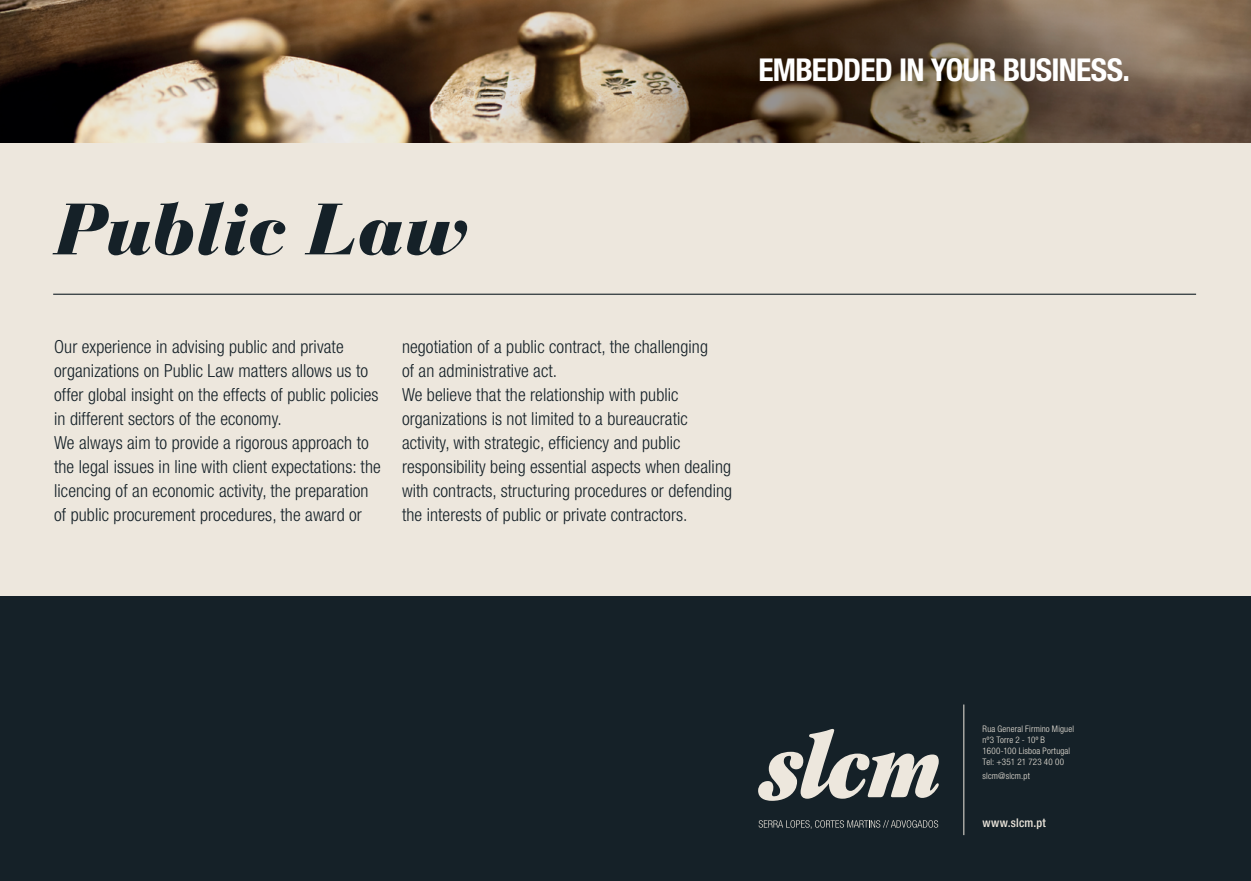
<style>
.page{position:relative;width:1251px;height:881px;background:#fff}
.page>*{position:absolute;margin:0;border:0;box-sizing:border-box;transform-origin:0 0}
.t1{font:italic 900 72px "Bauer Bodoni";letter-spacing:-.02em;color:#152128}
.t2{font:700 condensed 31.5px "Helvetica Neue";letter-spacing:-.025em;color:#fff}
.t3{font:300 condensed 18px/24px "Helvetica Neue";letter-spacing:.005em;color:#152128}
.t4{font:500 condensed 12px "Helvetica Neue";letter-spacing:.015em;color:#ede7dd}
.t5{font:300 condensed 9px/10.8px "Helvetica Neue";letter-spacing:.02em;color:#ede7dd}
</style>
<div class="page">
<div style="left:0;top:0;width:1250px;height:880px;background:#ede7dd"></div>
<img style="left:0;top:0;width:1250px;height:142px">
<hr style="left:53px;top:293px;width:1142px;height:2px;background:#152128">
<div style="left:0;top:596px;width:1250px;height:284px;background:#152128"></div>
<svg style="left:758px;top:820px;width:180px;height:8px"></svg>
<svg style="left:758px;top:728px;width:180px;height:72px"></svg>
<hr style="left:963px;top:704px;width:1px;height:130px;background:#ede7dd">
<h2 class="t2" style="left:758px;top:50px;width:373px">EMBEDDED IN YOUR BUSINESS.</h2>
<h1 class="t1" style="left:54px;top:186px;width:415px">Public Law</h1>
<p class="t3" style="left:54px;top:334px;width:328px">Our experience in advising public and private organizations on Public Law matters allows us to offer global insight on the effects of public policies in different sectors of the economy.<br>We always aim to provide a rigorous approach to the legal issues in line with client expectations: the licencing of an economic activity, the preparation of public procurement procedures, the award or</p>
<p class="t3" style="left:402px;top:334px;width:331px">negotiation of a public contract, the challenging<br>of an administrative act.<br>We believe that the relationship with public organizations is not limited to a bureaucratic activity, with strategic, efficiency and public responsibility being essential aspects when dealing with contracts, structuring procedures or defending the interests of public or private contractors.</p>
<p class="t5" style="left:982px;top:723px;width:93px">Rua General Firmino Miguel nº3 Torre 2 - 10º B<br>1600-100 Lisboa Portugal<br>Tel: +351 21 723 40 00</p>
<p class="t5" style="left:982px;top:770px;width:49px">slcm@slcm.pt</p>
<p class="t4" style="left:982px;top:814px;width:65px">www.slcm.pt</p>
</div>
